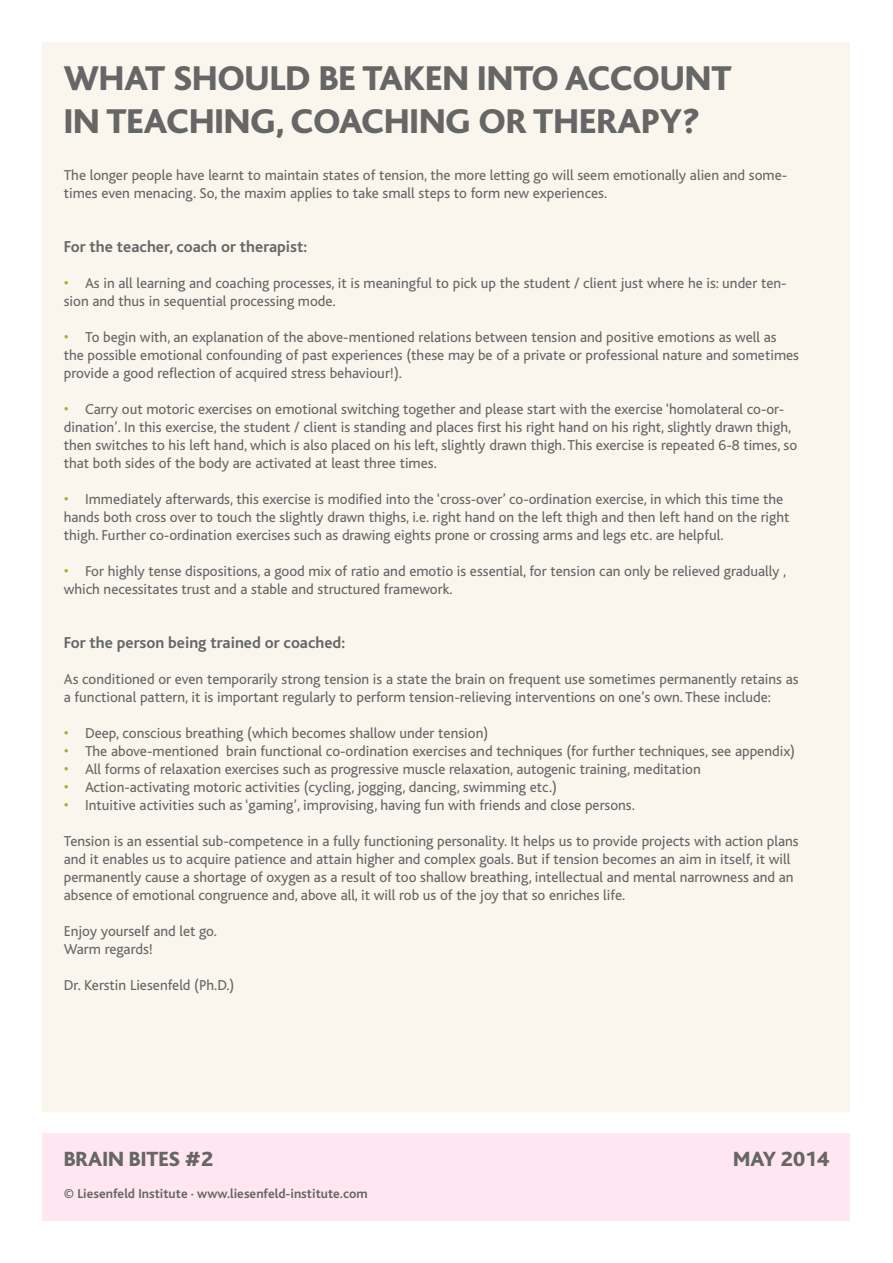
<style>
.page{position:relative;width:893px;height:1263px;background:#fff}
.page>*{position:absolute;margin:0;border:0;box-sizing:border-box;transform-origin:0 0}
.Subheadline{font:800 36px/43.2px "Bliss";color:#666}
.t1{font:800 21.6px "Bliss";color:#666}
.Body{font:700 16.5px "Bliss";color:#666}
.Body-2{font:15px/18px "Bliss";color:#666}
.t2{font:700 13.5px "Bliss";color:#666}
.s1{font-size:16.5px;color:#afa934}
</style>
<div class="page">
<div style="left:43px;top:1133px;width:807px;height:87px;background:#ffe6f0"></div>
<div style="left:43px;top:43px;width:807px;height:1068px;background:#faf6ee"></div>
<p class="Subheadline" style="left:64px;top:57px;width:669px">WHAT SHOULD BE TAKEN INTO ACCOUNT<br>IN TEACHING, COACHING OR THERAPY?</p>
<p class="Body-2" style="left:64px;top:166px;width:725px">The longer people have learnt to maintain states of tension, the more letting go will seem emotionally alien and some&shy;times even menacing. So, the maxim applies to take small steps to form new experiences.</p>
<p class="Body" style="left:64px;top:238px;width:245px">For the teacher, coach or therapist:</p>
<p class="Body-2" style="left:64px;top:274px;width:724px"><span class="s1">•</span> As in all learning and coaching processes, it is meaningful to pick up the student / client just where he is: under ten&shy;sion and thus in sequential processing mode.</p>
<p class="Body-2" style="left:64px;top:328px;width:737px"><span class="s1">•</span> To begin with, an explanation of the above-mentioned relations between tension and positive emotions as well as the possible emotional confounding of past experiences (these may be of a private or professional nature and sometimes provide a good reflection of acquired stress behaviour!).</p>
<p class="Body-2" style="left:64px;top:400px;width:735px"><span class="s1">•</span> Carry out motoric exercises on emotional switching together and please start with the exercise ‘homolateral co-or&shy;dination’. In this exercise, the student / client is standing and places first his right hand on his right, slightly drawn thigh, then switches to his left hand, which is also placed on his left, slightly drawn thigh. This exercise is repeated 6-8 times, so that both sides of the body are activated at least three times.</p>
<p class="Body-2" style="left:64px;top:490px;width:727px"><span class="s1">•</span> Immediately afterwards, this exercise is modified into the ‘cross-over’ co-ordination exercise, in which this time the hands both cross over to touch the slightly drawn thighs, i.e. right hand on the left thigh and then left hand on the right thigh. Further co-ordination exercises such as drawing eights prone or crossing arms and legs etc. are helpful.</p>
<p class="Body-2" style="left:64px;top:562px;width:724px"><span class="s1">•</span> For highly tense dispositions, a good mix of ratio and emotio is essential, for tension can only be relieved gradually , which necessitates trust and a stable and structured framework.</p>
<p class="Body" style="left:64px;top:634px;width:283px">For the person being trained or coached:</p>
<p class="Body-2" style="left:64px;top:670px;width:736px">As conditioned or even temporarily strong tension is a state the brain on frequent use sometimes permanently retains as a functional pattern, it is important regularly to perform tension-relieving interventions on one’s own. These include:</p>
<p class="Body-2" style="left:64px;top:724px;width:426px"><span class="s1">•</span> Deep, conscious breathing (which becomes shallow under tension)</p>
<p class="Body-2" style="left:64px;top:742px;width:733px"><span class="s1">•</span> The above-mentioned brain functional co-ordination exercises and techniques (for further techniques, see appendix)</p>
<p class="Body-2" style="left:64px;top:760px;width:638px"><span class="s1">•</span> All forms of relaxation exercises such as progressive muscle relaxation, autogenic training, meditation</p>
<p class="Body-2" style="left:64px;top:778px;width:495px"><span class="s1">•</span> Action-activating motoric activities (cycling, jogging, dancing, swimming etc.)</p>
<p class="Body-2" style="left:64px;top:796px;width:573px"><span class="s1">•</span> Intuitive activities such as ‘gaming’, improvising, having fun with friends and close persons.</p>
<p class="Body-2" style="left:64px;top:832px;width:736px">Tension is an essential sub-competence in a fully functioning personality. It helps us to provide projects with action plans and it enables us to acquire patience and attain higher and complex goals. But if tension becomes an aim in itself, it will permanently cause a shortage of oxygen as a result of too shallow breathing, intellectual and mental narrowness and an absence of emotional congruence and, above all, it will rob us of the joy that so enriches life.</p>
<p class="Body-2" style="left:64px;top:922px;width:155px">Enjoy yourself and let go.</p>
<p class="Body-2" style="left:64px;top:940px;width:91px">Warm regards!</p>
<p class="Body-2" style="left:64px;top:976px;width:172px">Dr. Kerstin Liesenfeld (Ph.D.)</p>
<p class="t1" style="left:64px;top:1147px;width:151px">BRAIN BITES #2</p>
<p class="t2" style="left:64px;top:1186px;width:305px">© Liesenfeld Institute · www.liesenfeld-institute.com</p>
<p class="t1" style="left:733px;top:1147px;width:97px">MAY 2014</p>
</div>
